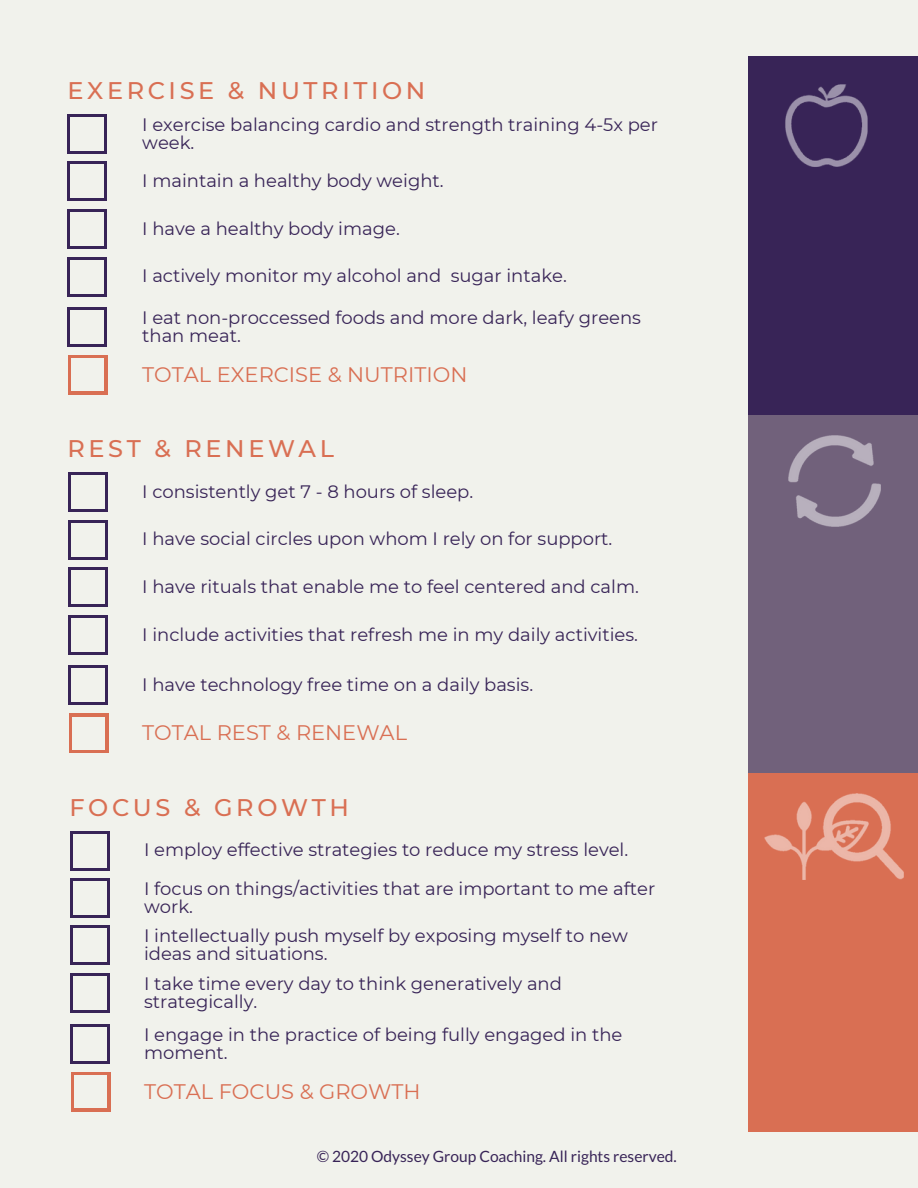
<style>
.page{position:relative;width:918px;height:1188px;background:#f1f2ec}
.page>*{position:absolute;margin:0;border:0;box-sizing:border-box;transform-origin:0 0}
.t1{font:500 24px "Montserrat";letter-spacing:.15em;color:#d96f53}
.t2{font:21px "Montserrat";color:#d96f53}
.t3{font:18px/17.7px "Montserrat";color:#382457}
.t4{font:15.6px "Lato";color:#382457}
</style>
<div class="page">
<div style="left:749px;top:56px;width:169px;height:359px;background:#382457"></div>
<img style="left:785px;top:84px;width:83px;height:83px">
<svg style="left:68px;top:114px;width:39px;height:39px"></svg>
<div style="left:71px;top:117px;width:33px;height:33px;background:#f1f2ec"></div>
<svg style="left:68px;top:162px;width:39px;height:39px"></svg>
<div style="left:71px;top:165px;width:33px;height:33px;background:#f1f2ec"></div>
<svg style="left:68px;top:209px;width:39px;height:39px"></svg>
<div style="left:71px;top:212px;width:33px;height:33px;background:#f1f2ec"></div>
<svg style="left:68px;top:257px;width:39px;height:39px"></svg>
<div style="left:71px;top:260px;width:33px;height:33px;background:#f1f2ec"></div>
<svg style="left:68px;top:308px;width:39px;height:39px"></svg>
<div style="left:71px;top:311px;width:33px;height:33px;background:#f1f2ec"></div>
<div style="left:69px;top:355px;width:39px;height:39px;background:#d96f53"></div>
<div style="left:72px;top:358px;width:32px;height:33px;background:#f1f2ec"></div>
<div style="left:749px;top:415px;width:169px;height:359px;background:#71617b"></div>
<div style="left:749px;top:773px;width:169px;height:359px;background:#d96f53"></div>
<div style="left:69px;top:472px;width:39px;height:40px;background:#382457"></div>
<div style="left:72px;top:475px;width:33px;height:34px;background:#f1f2ec"></div>
<svg style="left:69px;top:520px;width:39px;height:39px"></svg>
<div style="left:72px;top:523px;width:33px;height:33px;background:#f1f2ec"></div>
<div style="left:69px;top:567px;width:39px;height:40px;background:#382457"></div>
<div style="left:72px;top:570px;width:33px;height:34px;background:#f1f2ec"></div>
<svg style="left:69px;top:615px;width:39px;height:39px"></svg>
<div style="left:72px;top:618px;width:33px;height:33px;background:#f1f2ec"></div>
<svg style="left:69px;top:666px;width:39px;height:39px"></svg>
<div style="left:72px;top:669px;width:33px;height:33px;background:#f1f2ec"></div>
<div style="left:69px;top:713px;width:40px;height:40px;background:#d96f53"></div>
<div style="left:72px;top:717px;width:33px;height:33px;background:#f1f2ec"></div>
<div style="left:70px;top:831px;width:40px;height:39px;background:#382457"></div>
<div style="left:73px;top:834px;width:34px;height:33px;background:#f1f2ec"></div>
<div style="left:70px;top:878px;width:40px;height:40px;background:#382457"></div>
<div style="left:73px;top:881px;width:34px;height:34px;background:#f1f2ec"></div>
<div style="left:70px;top:926px;width:40px;height:39px;background:#382457"></div>
<div style="left:73px;top:929px;width:34px;height:33px;background:#f1f2ec"></div>
<div style="left:70px;top:974px;width:40px;height:39px;background:#382457"></div>
<div style="left:73px;top:977px;width:34px;height:33px;background:#f1f2ec"></div>
<div style="left:70px;top:1024px;width:40px;height:40px;background:#382457"></div>
<div style="left:73px;top:1027px;width:34px;height:34px;background:#f1f2ec"></div>
<div style="left:71px;top:1072px;width:40px;height:39px;background:#d96f53"></div>
<div style="left:74px;top:1075px;width:33px;height:33px;background:#f1f2ec"></div>
<img style="left:788px;top:435px;width:92px;height:92px">
<img style="left:764px;top:794px;width:140px;height:85px">
<h1 class="t1" style="left:68px;top:75px;width:359px">EXERCISE &amp; NUTRITION</h1>
<p class="t3" style="left:142px;top:115px;width:517px">I exercise balancing cardio and strength training 4-5x per week.</p>
<p class="t3" style="left:142px;top:172px;width:303px">I maintain a healthy body weight.</p>
<p class="t3" style="left:142px;top:219px;width:259px">I have a healthy body image.</p>
<p class="t3" style="left:142px;top:267px;width:426px">I actively monitor my alcohol and sugar intake.</p>
<p class="t3" style="left:142px;top:309px;width:500px">I eat non-proccessed foods and more dark, leafy greens than meat.</p>
<p class="t2" style="left:142px;top:362px;width:327px">TOTAL EXERCISE &amp; NUTRITION</p>
<h1 class="t1" style="left:68px;top:434px;width:268px">REST &amp; RENEWAL</h1>
<p class="t3" style="left:142px;top:483px;width:333px">I consistently get 7 - 8 hours of sleep.</p>
<p class="t3" style="left:142px;top:530px;width:472px">I have social circles upon whom I rely on for support.</p>
<p class="t3" style="left:142px;top:577px;width:498px">I have rituals that enable me to feel centered and calm.</p>
<p class="t3" style="left:142px;top:625px;width:497px">I include activities that refresh me in my daily activities.</p>
<p class="t3" style="left:142px;top:676px;width:393px">I have technology free time on a daily basis.</p>
<p class="t2" style="left:142px;top:720px;width:266px">TOTAL REST &amp; RENEWAL</p>
<h1 class="t1" style="left:69px;top:793px;width:281px">FOCUS &amp; GROWTH</h1>
<p class="t3" style="left:144px;top:831px;width:513px;line-height:38.7px">I employ effective strategies to reduce my stress level.<br>I focus on things/activities that are important to me after</p>
<p class="t3" style="left:144px;top:892px;width:485px;line-height:29.5px">work.<br>I intellectually push myself by exposing myself to new</p>
<p class="t3" style="left:144px;top:939px;width:419px;line-height:30.2px">ideas and situations.<br>I take time every day to think generatively and</p>
<p class="t3" style="left:144px;top:985px;width:480px;line-height:32.8px">strategically.<br>I engage in the practice of being fully engaged in the</p>
<p class="t3" style="left:144px;top:1043px;width:85px">moment.</p>
<p class="t2" style="left:144px;top:1079px;width:278px">TOTAL FOCUS &amp; GROWTH</p>
<p class="t4" style="left:317px;top:1147px;width:362px">© 2020 Odyssey Group Coaching. All rights reserved.</p>
</div>
